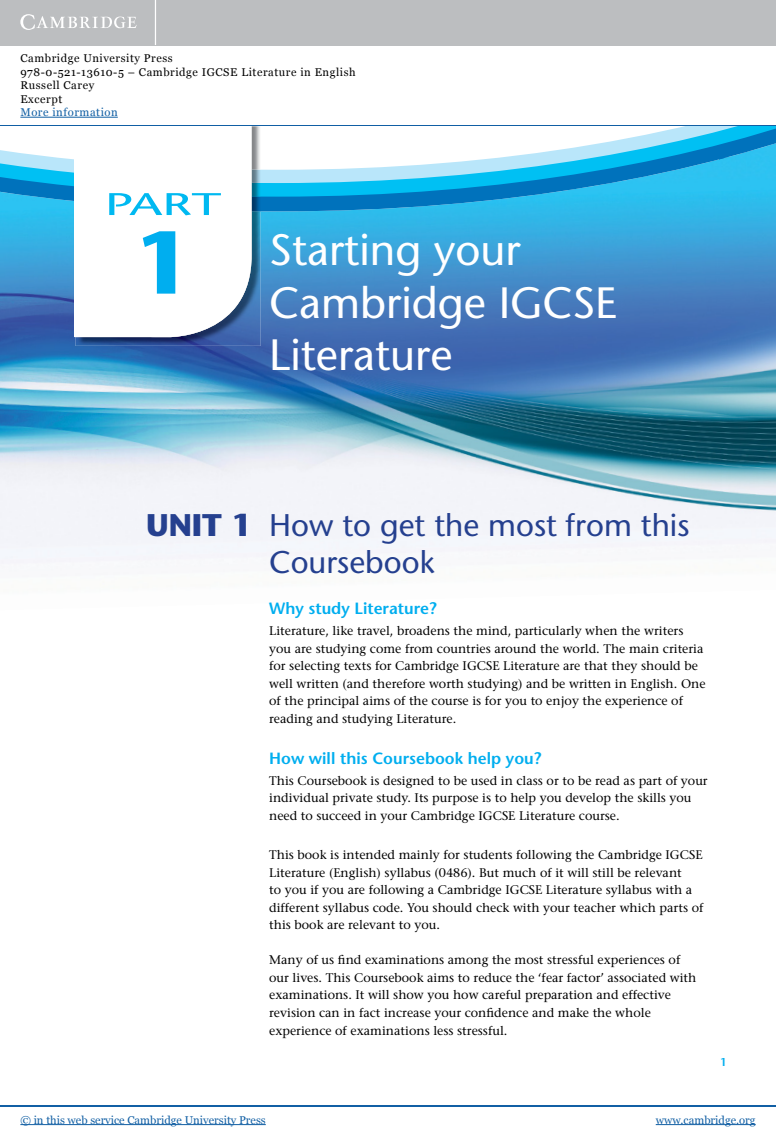
<style>
.page{position:relative;width:776px;height:1144px;background:#fff}
.page>*{position:absolute;margin:0;border:0;box-sizing:border-box;transform-origin:0 0}
.t1{font:700 87.5px "Stone Sans";color:#00aeef}
.t2{font:43.75px/52.5px "Stone Sans";color:#fff}
.t3{font:31.25px/37.5px "Stone Sans";color:#25408f}
.t4{font:31.25px "Stone Sans";color:#00b9f1;scale:1.7 1}
.t5{font:600 16.25px "ITC Stone Sans";color:#00aeef}
.t6{font:12.5px/17.5px "Stone Serif";color:#000}
.t7{font:11.25px/13.4px "Georgia";letter-spacing:.05em;color:#000}
.t8{font:11.25px "Georgia";color:#115fa4}
.t9{font:11.25px "Georgia";letter-spacing:.05em;color:#115fa4}
.t10{font:600 11.25px "ITC Stone Sans";color:#00aeef}
.s1{font-weight:700}
</style>
<div class="page">
<div style="left:0;top:0;width:776px;height:45px;background:#bcbec0"></div>
<hr style="left:155px;top:0;width:1px;height:45px;background:#fff">
<svg style="left:20px;top:14px;width:117px;height:16px"></svg>
<hr style="left:20px;top:117px;width:98px;height:1px;background:#115fa4">
<hr style="left:0;top:125px;width:776px;height:1px;background:#115fa4">
<hr style="left:0;top:1104px;width:776px;height:1px;background:#115fa4">
<hr style="left:20px;top:1124px;width:246px;height:1px;background:#115fa4">
<hr style="left:656px;top:1124px;width:100px;height:1px;background:#115fa4">
<img style="left:0;top:211px;width:776px;height:353px">
<img style="left:75px;top:211px;width:186px;height:135px">
<svg style="left:0;top:126px;width:776px;height:85px"></svg>
<img style="left:252px;top:126px;width:9px;height:57px">
<svg style="left:163px;top:126px;width:89px;height:211px"></svg>
<div style="left:74px;top:126px;width:89px;height:211px;background:#fff"></div>
<p class="t7" style="left:20px;top:52px;width:337px">Cambridge University Press<br>978-0-521-13610-5 – Cambridge IGCSE Literature in English<br>Russell Carey<br>Excerpt</p>
<p class="t9" style="left:20px;top:105px;width:99px">More information</p>
<h3 class="t4" style="left:105px;top:185px;width:70px">PART</h3>
<h1 class="t1" style="left:135px;top:211px;width:57px">2</h1>
<h1 class="t1" style="left:135px;top:211px;width:57px">1</h1>
<h2 class="t2" style="left:269px;top:223px;width:349px">Starting your<br>Cambridge IGCSE<br>Literature</h2>
<h3 class="t3" style="left:269px;top:506px;width:422px;text-indent:-123px"><span class="s1">UNIT 1</span> How to get the most from this<br>Coursebook</h3>
<h3 class="t5" style="left:269px;top:598px;width:169px">Why study Literature?</h3>
<p class="t6" style="left:269px;top:622px;width:438px">Literature, like travel, broadens the mind, particularly when the writers you are studying come from countries around the world. The main criteria for selecting texts for Cambridge IGCSE Literature are that they should be well written (and therefore worth studying) and be written in English. One of the principal aims of the course is for you to enjoy the experience of reading and studying Literature.</p>
<h3 class="t5" style="left:269px;top:748px;width:274px">How will this Coursebook help you?</h3>
<p class="t6" style="left:269px;top:771px;width:440px">This Coursebook is designed to be used in class or to be read as part of your individual private study. Its purpose is to help you develop the skills you need to succeed in your Cambridge IGCSE Literature course.</p>
<p class="t6" style="left:269px;top:846px;width:436px">This book is intended mainly for students following the Cambridge IGCSE Literature (English) syllabus (0486). But much of it will still be relevant<br>to you if you are following a Cambridge IGCSE Literature syllabus with a different syllabus code. You should check with your teacher which parts of this book are relevant to you.</p>
<p class="t6" style="left:269px;top:951px;width:429px">Many of us find examinations among the most stressful experiences of our lives. This Coursebook aims to reduce the ‘fear factor’ associated with examinations. It will show you how careful preparation and effective revision can in fact increase your confidence and make the whole experience of examinations less stressful.</p>
<p class="t10" style="left:720px;top:1055px;width:8px">1</p>
<p class="t8" style="left:20px;top:1112px;width:247px">© in this web service Cambridge University Press</p>
<p class="t8" style="left:656px;top:1112px;width:101px">www.cambridge.org</p>
</div>
